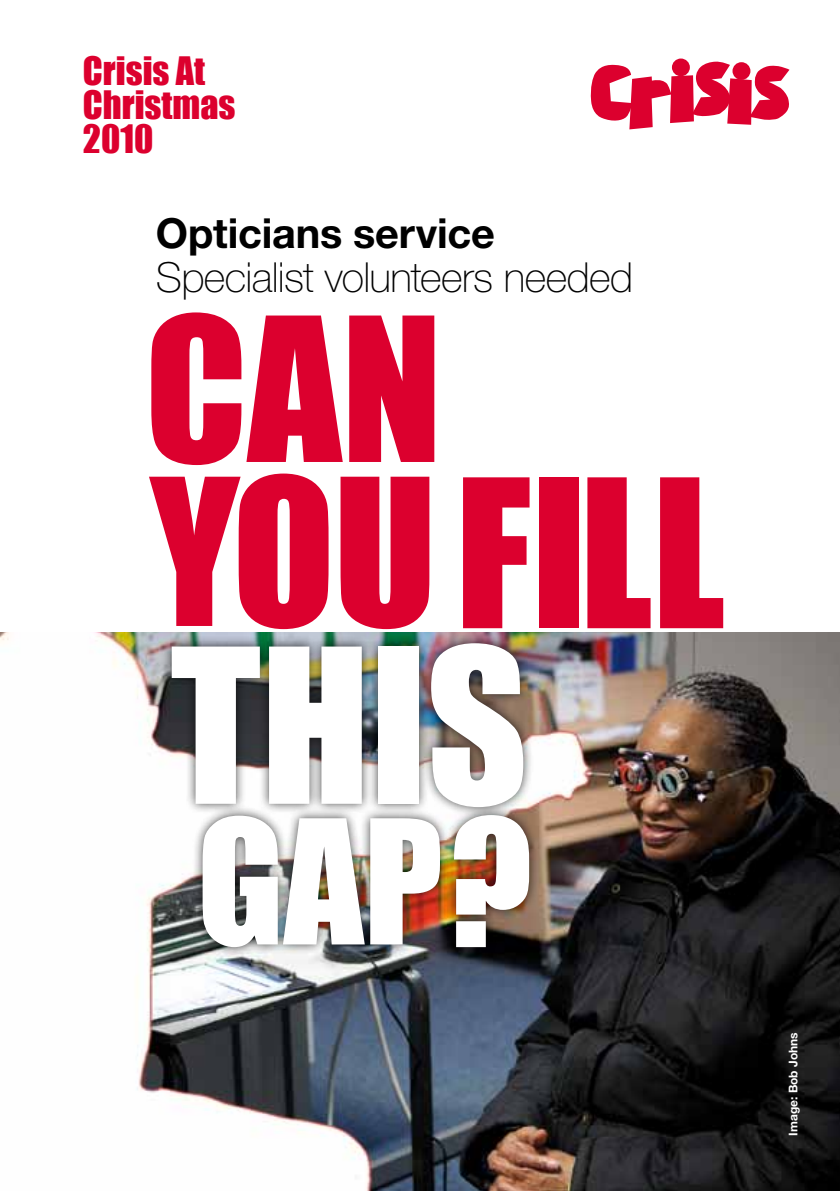
<style>
.page{position:relative;width:840px;height:1191px;background:#fff}
.page>*{position:absolute;margin:0;border:0;box-sizing:border-box;transform-origin:0 0}
.t1{font:100 41.4px "Helvetica Neue LT Std";letter-spacing:-.015em;color:#000}
.t2{font:700 41.4px "Helvetica Neue LT Std";letter-spacing:-.005em;color:#000}
.t3{font:36px/34px "Impact";color:#dc002e}
.t4{font:700 12px "Helvetica Neue LT Std";color:#fff}
</style>
<div class="page">
<img style="left:0;top:632px;width:839px;height:559px">
<div style="left:161px;top:632px;width:378px;height:325px;background:#000;opacity:.75"></div>
<svg style="left:172px;top:646px;width:88px;height:158px"></svg>
<svg style="left:269px;top:646px;width:92px;height:158px"></svg>
<div style="left:378px;top:646px;width:40px;height:158px;background:#fff"></div>
<svg style="left:431px;top:643px;width:92px;height:164px"></svg>
<svg style="left:202px;top:815px;width:75px;height:132px"></svg>
<img style="left:283px;top:818px;width:81px;height:126px">
<img style="left:370px;top:818px;width:69px;height:126px">
<img style="left:453px;top:815px;width:76px;height:132px">
<svg style="left:151px;top:312px;width:191px;height:153px"></svg>
<svg style="left:349px;top:315px;width:85px;height:147px;background:#e01d46"></svg>
<svg style="left:149px;top:473px;width:179px;height:156px"></svg>
<svg style="left:340px;top:477px;width:89px;height:152px;background:#e1274e"></svg>
<svg style="left:463px;top:477px;width:66px;height:151px"></svg>
<div style="left:538px;top:477px;width:40px;height:151px;background:#dc002e"></div>
<svg style="left:587px;top:477px;width:63px;height:151px"></svg>
<svg style="left:660px;top:477px;width:62px;height:151px"></svg>
<div style="left:671px;top:59px;width:18px;height:17px;background:#dc002e;border-radius:50%"></div>
<svg style="left:590px;top:61px;width:199px;height:68px"></svg>
<p class="t3" style="left:83px;top:53px;width:154px">Crisis At<br>Christmas<br>2010</p>
<p class="t2" style="left:156px;top:207px;width:340px">Opticians service</p>
<p class="t1" style="left:156px;top:253px;width:478px">Specialist volunteers needed</p>
<p class="t4" style="left:785px;top:1135px;width:105px;rotate:-90deg">Image: Bob Johns</p>
</div>
